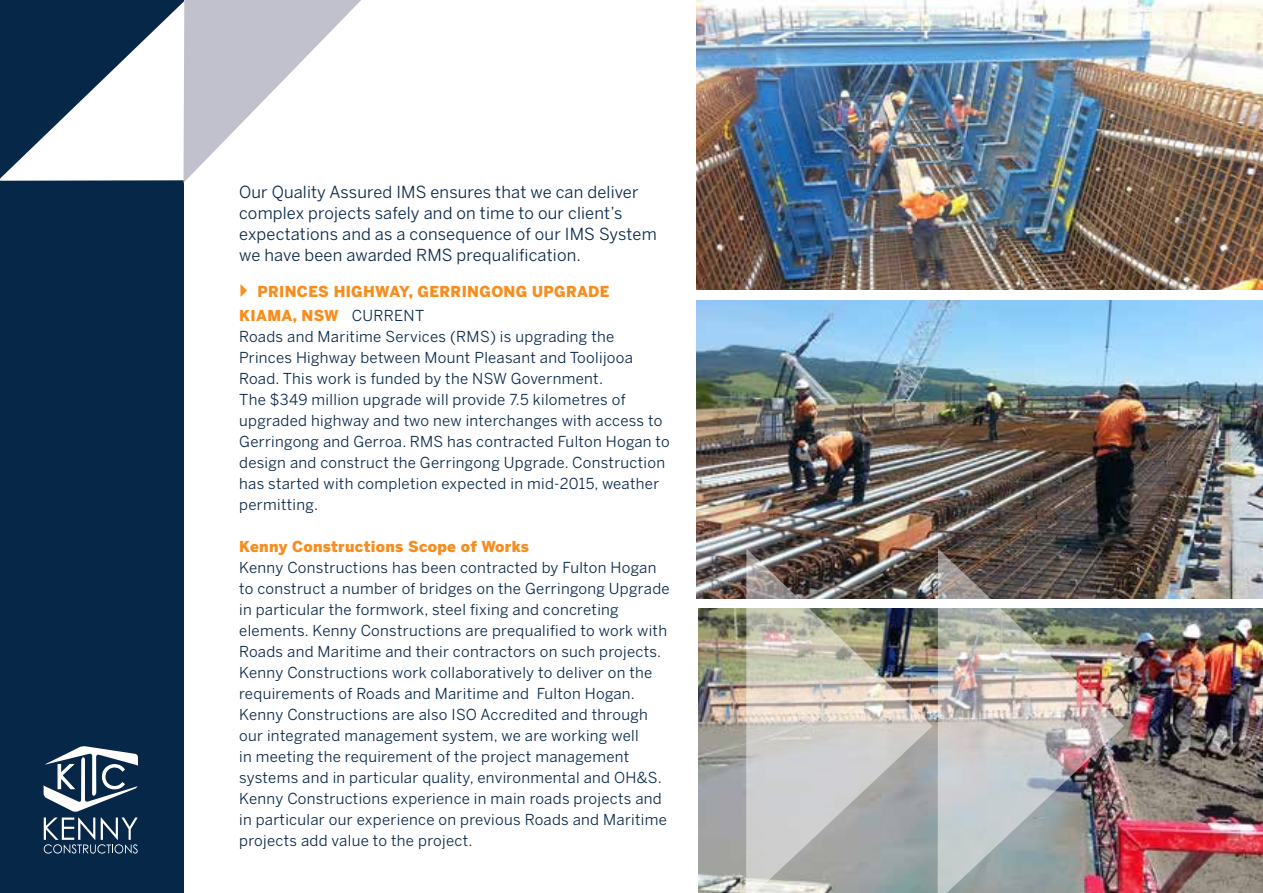
<style>
.page{position:relative;width:1263px;height:893px;background:#fff}
.page>*{position:absolute;margin:0;border:0;box-sizing:border-box;transform-origin:0 0}
.t1{font:16.5px/21px "Benton Sans";letter-spacing:.01em;color:#072749}
.t2{font:15px/21px "Benton Sans";letter-spacing:.02em;color:#072749}
.t3{font:900 15px/24px "Benton Sans";letter-spacing:.02em;color:#f78d1e}
.s1{font-weight:400;color:#072749}
</style>
<div class="page">
<img style="left:698px;top:609px;width:565px;height:284px">
<img style="left:697px;top:0;width:566px;height:289px">
<img style="left:697px;top:300px;width:566px;height:298px">
<img style="left:746px;top:549px;width:186px;height:344px">
<img style="left:938px;top:549px;width:186px;height:344px">
<div style="left:0;top:0;width:184px;height:893px;background:#072749"></div>
<svg style="left:44px;top:746px;width:94px;height:108px"></svg>
<svg style="left:0;top:0;width:361px;height:183px"></svg>
<p class="t1" style="left:239px;top:182px;width:419px">Our Quality Assured IMS ensures that we can deliver complex projects safely and on time to our client’s expectations and as a consequence of our IMS System we have been awarded RMS prequalification.</p>
<p class="t3" style="left:239px;top:279px;width:372px;text-indent:18px">PRINCES HIGHWAY, GERRINGONG UPGRADE<br>KIAMA, NSW <span class="s1">CURRENT</span></p>
<p class="t2" style="left:239px;top:326px;width:432px">Roads and Maritime Services (RMS) is upgrading the Princes Highway between Mount Pleasant and Toolijooa Road. This work is funded by the NSW Government.<br>The $349 million upgrade will provide 7.5 kilometres of upgraded highway and two new interchanges with access to Gerringong and Gerroa. RMS has contracted Fulton Hogan to design and construct the Gerringong Upgrade. Construction has started with completion expected in mid-2015, weather permitting.</p>
<p class="t3" style="left:239px;top:534px;width:291px">Kenny Constructions Scope of Works</p>
<p class="t2" style="left:239px;top:557px;width:432px">Kenny Constructions has been contracted by Fulton Hogan to construct a number of bridges on the Gerringong Upgrade in particular the formwork, steel fixing and concreting elements. Kenny Constructions are prequalified to work with Roads and Maritime and their contractors on such projects.<br>Kenny Constructions work collaboratively to deliver on the requirements of Roads and Maritime and Fulton Hogan.<br>Kenny Constructions are also ISO Accredited and through our integrated management system, we are working well<br>in meeting the requirement of the project management systems and in particular quality, environmental and OH&amp;S.<br>Kenny Constructions experience in main roads projects and in particular our experience on previous Roads and Maritime projects add value to the project.</p>
</div>
